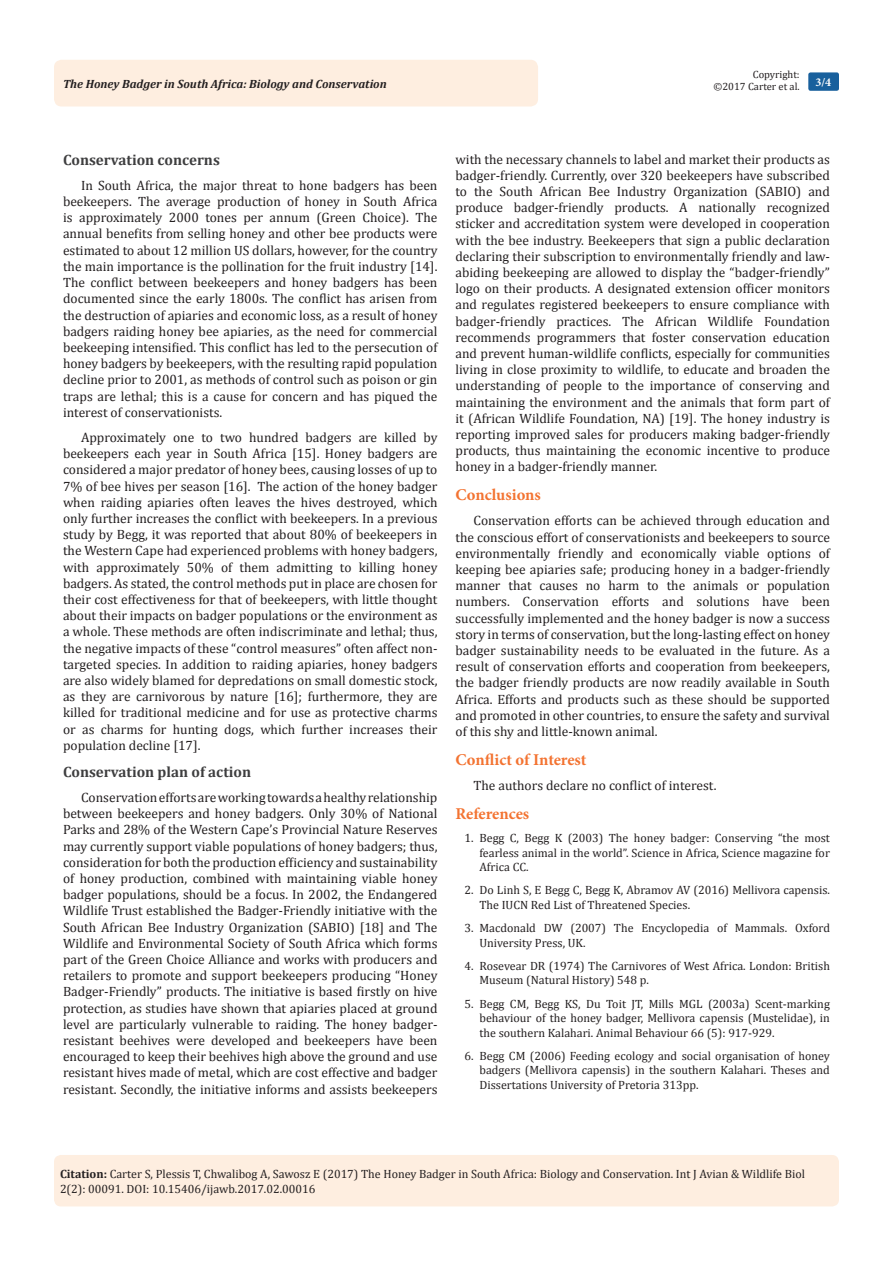
<style>
.page{position:relative;width:893px;height:1263px;background:#fff}
.page>*{position:absolute;margin:0;border:0;box-sizing:border-box;transform-origin:0 0}
.List_Paragraph{font:700 16.5px "Minion Pro";letter-spacing:-.005em;color:#f37331}
.List_Paragraph-2{font:700 15px "Cambria";color:#3e3e3f}
.t1{font:13.5px/16.2px "Cambria";color:#231f20;text-align:justify}
.Citation{font:12px/14.4px "Cambria";color:#231f20}
.t2{font:italic 700 12px "Cambria";color:#231f20}
.t3{font:700 12px "Minion Pro";color:#fff}
.t4{font:10.5px/12.6px "Cambria";color:#231f20;text-align:right}
.s1{font-weight:700}
</style>
<div class="page">
<div style="left:54px;top:1155px;width:785px;height:51px;background:#feeee0;border-radius:7px"></div>
<div style="left:54px;top:60px;width:484px;height:46px;background:#feeee0;border-radius:8px"></div>
<div style="left:808px;top:72px;width:31px;height:19px;background:#18609d;border-radius:2px"></div>
<p class="t4" style="left:713px;top:68px;width:88px">Copyright:<br>©2017 Carter et al.</p>
<p class="t2" style="left:63px;top:75px;width:325px">The Honey Badger in South Africa: Biology and Conservation</p>
<p class="t3" style="left:815px;top:74px;width:17px">3/4</p>
<p class="List_Paragraph-2" style="left:63px;top:149px;width:158px">Conservation concerns</p>
<p class="t1" style="left:63px;top:177px;width:376px;text-indent:18px">In South Africa, the major threat to hone badgers has been beekeepers. The average production of honey in South Africa is approximately 2000 tones per annum (Green Choice). The annual benefits from selling honey and other bee products were estimated to about 12 million US dollars, however, for the country the main importance is the pollination for the fruit industry [14].<br>The conflict between beekeepers and honey badgers has been documented since the early 1800s. The conflict has arisen from the destruction of apiaries and economic loss, as a result of honey badgers raiding honey bee apiaries, as the need for commercial beekeeping intensified. This conflict has led to the persecution of honey badgers by beekeepers, with the resulting rapid population decline prior to 2001, as methods of control such as poison or gin traps are lethal; this is a cause for concern and has piqued the interest of conservationists.</p>
<p class="t1" style="left:63px;top:429px;width:376px;text-indent:18px">Approximately one to two hundred badgers are killed by beekeepers each year in South Africa [15]. Honey badgers are considered a major predator of honey bees, causing losses of up to 7% of bee hives per season [16]. The action of the honey badger when raiding apiaries often leaves the hives destroyed, which only further increases the conflict with beekeepers. In a previous study by Begg, it was reported that about 80% of beekeepers in the Western Cape had experienced problems with honey badgers, with approximately 50% of them admitting to killing honey badgers. As stated, the control methods put in place are chosen for their cost effectiveness for that of beekeepers, with little thought about their impacts on badger populations or the environment as a whole. These methods are often indiscriminate and lethal; thus, the negative impacts of these “control measures” often affect non&shy;targeted species. In addition to raiding apiaries, honey badgers are also widely blamed for depredations on small domestic stock, as they are carnivorous by nature [16]; furthermore, they are killed for traditional medicine and for use as protective charms or as charms for hunting dogs, which further increases their population decline [17].</p>
<p class="List_Paragraph-2" style="left:63px;top:761px;width:190px">Conservation plan of action</p>
<p class="t1" style="left:63px;top:789px;width:376px;text-indent:18px">Conservation efforts are working towards a healthy relationship between beekeepers and honey badgers. Only 30% of National Parks and 28% of the Western Cape’s Provincial Nature Reserves may currently support viable populations of honey badgers; thus, consideration for both the production efficiency and sustainability of honey production, combined with maintaining viable honey badger populations, should be a focus. In 2002, the Endangered Wildlife Trust established the Badger-Friendly initiative with the South African Bee Industry Organization (SABIO) [18] and The Wildlife and Environmental Society of South Africa which forms part of the Green Choice Alliance and works with producers and retailers to promote and support beekeepers producing “Honey Badger-Friendly” products. The initiative is based firstly on hive protection, as studies have shown that apiaries placed at ground level are particularly vulnerable to raiding. The honey badger&shy;resistant beehives were developed and beekeepers have been encouraged to keep their beehives high above the ground and use resistant hives made of metal, which are cost effective and badger resistant. Secondly, the initiative informs and assists beekeepers</p>
<p class="t1" style="left:455px;top:151px;width:376px">with the necessary channels to label and market their products as badger-friendly. Currently, over 320 beekeepers have subscribed to the South African Bee Industry Organization (SABIO) and produce badger-friendly products. A nationally recognized sticker and accreditation system were developed in cooperation with the bee industry. Beekeepers that sign a public declaration declaring their subscription to environmentally friendly and law&shy;abiding beekeeping are allowed to display the “badger-friendly” logo on their products. A designated extension officer monitors and regulates registered beekeepers to ensure compliance with badger-friendly practices. The African Wildlife Foundation recommends programmers that foster conservation education and prevent human-wildlife conflicts, especially for communities living in close proximity to wildlife, to educate and broaden the understanding of people to the importance of conserving and maintaining the environment and the animals that form part of it (African Wildlife Foundation, NA) [19]. The honey industry is reporting improved sales for producers making badger-friendly products, thus maintaining the economic incentive to produce honey in a badger-friendly manner.</p>
<p class="List_Paragraph" style="left:455px;top:483px;width:87px">Conclusions</p>
<p class="t1" style="left:455px;top:513px;width:376px;text-indent:18px">Conservation efforts can be achieved through education and the conscious effort of conservationists and beekeepers to source environmentally friendly and economically viable options of keeping bee apiaries safe; producing honey in a badger-friendly manner that causes no harm to the animals or population numbers. Conservation efforts and solutions have been successfully implemented and the honey badger is now a success story in terms of conservation, but the long-lasting effect on honey badger sustainability needs to be evaluated in the future. As a result of conservation efforts and cooperation from beekeepers, the badger friendly products are now readily available in South Africa. Efforts and products such as these should be supported and promoted in other countries, to ensure the safety and survival of this shy and little-known animal.</p>
<p class="List_Paragraph" style="left:455px;top:748px;width:132px">Conflict of Interest</p>
<p class="t1" style="left:473px;top:777px;width:244px">The authors declare no conflict of interest.</p>
<p class="List_Paragraph" style="left:455px;top:802px;width:75px">References</p>
<p class="Citation" style="left:479px;top:831px;width:352px;text-align:justify;text-indent:-15px">1. Begg C, Begg K (2003) The honey badger: Conserving “the most fearless animal in the world”. Science in Africa, Science magazine for Africa CC.</p>
<p class="Citation" style="left:479px;top:883px;width:352px;text-indent:-15px">2. Do Linh S, E Begg C, Begg K, Abramov AV (2016) Mellivora capensis.<br>The IUCN Red List of Threatened Species.</p>
<p class="Citation" style="left:479px;top:921px;width:352px;text-indent:-15px">3. Macdonald DW (2007) The Encyclopedia of Mammals. Oxford<br>University Press, UK.</p>
<p class="Citation" style="left:479px;top:959px;width:352px;text-indent:-15px">4. Rosevear DR (1974) The Carnivores of West Africa. London: British<br>Museum (Natural History) 548 p.</p>
<p class="Citation" style="left:479px;top:996px;width:352px;text-align:justify;text-indent:-15px">5. Begg CM, Begg KS, Du Toit JT, Mills MGL (2003a) Scent-marking behaviour of the honey badger, Mellivora capensis (Mustelidae), in the southern Kalahari. Animal Behaviour 66 (5): 917-929.</p>
<p class="Citation" style="left:479px;top:1049px;width:352px;text-align:justify;text-indent:-15px">6. Begg CM (2006) Feeding ecology and social organisation of honey badgers (Mellivora capensis) in the southern Kalahari. Theses and Dissertations University of Pretoria 313pp.</p>
<p class="Citation" style="left:60px;top:1167px;width:747px"><span class="s1">Citation:</span> Carter S, Plessis T, Chwalibog A, Sawosz E (2017) The Honey Badger in South Africa: Biology and Conservation. Int J Avian &amp; Wildlife Biol<br>2(2): 00091. DOI: 10.15406/ijawb.2017.02.00016</p>
</div>
